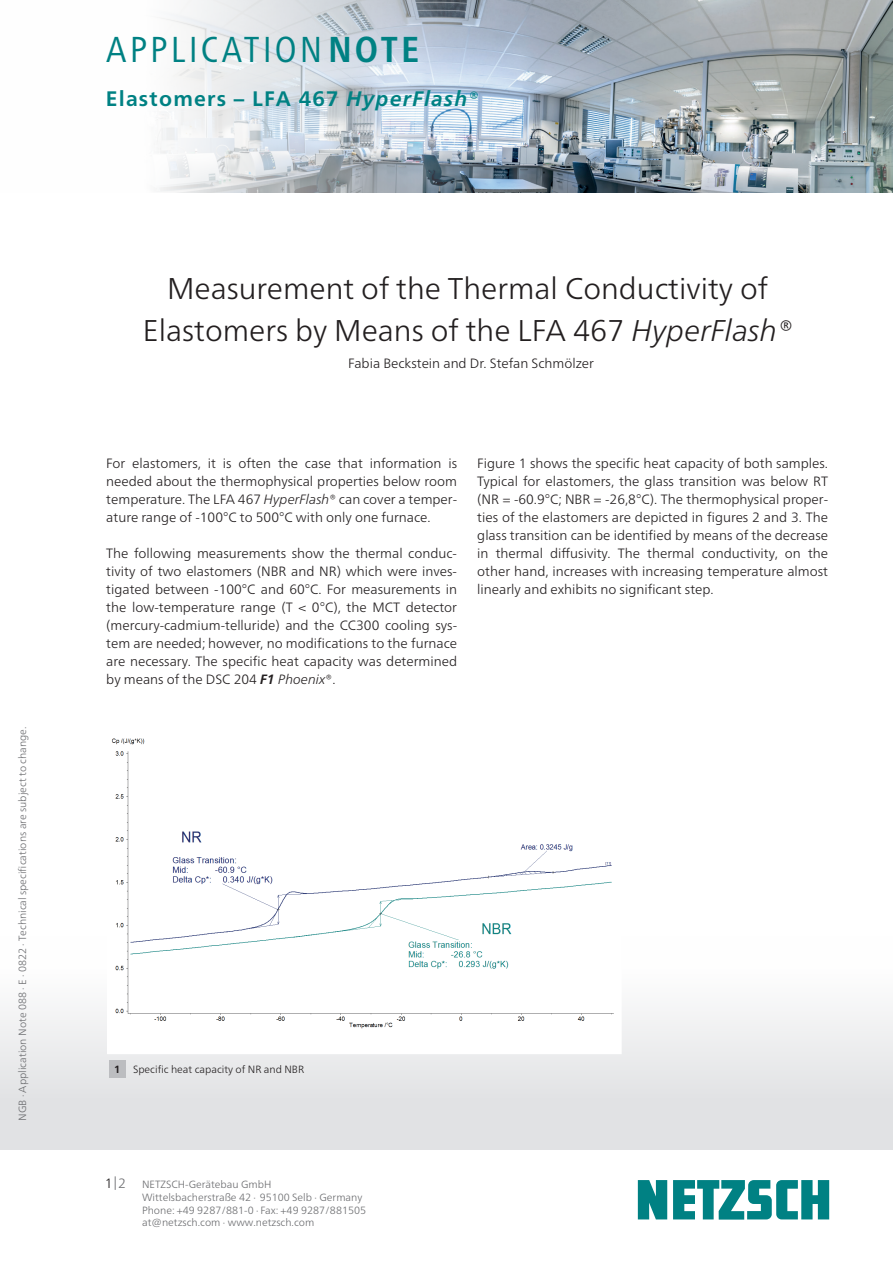
<style>
.page{position:relative;width:893px;height:1263px;background:#fff}
.page>*{position:absolute;margin:0;border:0;box-sizing:border-box;transform-origin:0 0}
.t1{font:condensed 36px "Frutiger Neue LTW1 G";letter-spacing:.095em;color:#008183}
.t2{font:300 30px/42px "Frutiger Neue LTW1 G";color:#231f20;text-align:center}
.t3{font:700 21px "Frutiger Neue LTW1 G";letter-spacing:.06em;color:#008183}
.t4{font:300 13.5px/18px "Frutiger Neue LTW1 G";color:#231f20;text-align:justify}
.t5{font:300 13.5px "Frutiger Neue LTW1 G";color:#6c6d70}
.t6{font:300 10.5px/12.8px "Frutiger Neue LTW1 G";color:#6c6d70}
.t7{font:300 10.5px "Frutiger Neue LTW1 G";color:#231f20}
.s1{font-weight:700}
.s2{font-style:italic}
.s3{font-weight:700;font-style:italic}
.s4{color:#231f20}
</style>
<div class="page">
<svg style="left:638px;top:1180px;width:191px;height:39px"></svg>
<img style="left:111px;top:738px;width:503px;height:291px">
<img style="left:157px;top:0;width:736px;height:192px">
<div style="left:109px;top:1060px;width:17px;height:17px;background:#bcbdc0"></div>
<p class="t6" style="left:16px;top:1121px;width:396px;rotate:-90deg">NGB · Application Note 088 · E · 0822 · Technical specifications are subject to change.</p>
<h1 class="t1" style="left:106px;top:23px;width:314px">APPLICATION<span class="s1">NOTE</span></h1>
<h3 class="t3" style="left:106px;top:87px;width:375px">Elastomers – LFA 467 <span class="s2">HyperFlash</span>®</h3>
<h2 class="t2" style="left:143px;top:267px;width:651px">Measurement of the Thermal Conductivity of<br>Elastomers by Means of the LFA 467 <span class="s2">HyperFlash®</span></h2>
<p class="t4" style="left:348px;top:354px;width:247px">Fabia Beckstein and Dr. Stefan Schmölzer</p>
<p class="t4" style="left:106px;top:454px;width:352px">For elastomers, it is often the case that information is needed about the thermophysical properties below room temperature. The LFA 467 <span class="s2">HyperFlash</span>® can cover a temper&shy;ature range of -100°C to 500°C with only one furnace.</p>
<p class="t4" style="left:106px;top:544px;width:352px">The following measurements show the thermal conduc&shy;tivity of two elastomers (NBR and NR) which were inves&shy;tigated between -100°C and 60°C. For measurements in the low-temperature range (T &lt; 0°C), the MCT detector (mercury-cadmium-telluride) and the CC300 cooling sys&shy;tem are needed; however, no modifications to the furnace are necessary. The specific heat capacity was determined by means of the DSC 204 <span class="s3">F1</span> <span class="s2">Phoenix</span>®.</p>
<p class="t4" style="left:477px;top:454px;width:352px">Figure 1 shows the specific heat capacity of both samples.<br>Typical for elastomers, the glass transition was below RT (NR = -60.9°C; NBR = -26,8°C). The thermophysical proper&shy;ties of the elastomers are depicted in figures 2 and 3. The glass transition can be identified by means of the decrease in thermal diffusivity. The thermal conductivity, on the other hand, increases with increasing temperature almost linearly and exhibits no significant step.</p>
<p class="t7" style="left:114px;top:1063px;width:191px"><span class="s1">1</span> Specific heat capacity of NR and NBR</p>
<p class="t5" style="left:105px;top:1175px;width:23px"><span class="s4">1</span>|2</p>
<p class="t6" style="left:142px;top:1178px;width:226px">NETZSCH-Gerätebau GmbH Wittelsbacherstraße 42 ∙ 95100 Selb ∙ Germany Phone: +49 9287/881-0 ∙ Fax: +49 9287/881505 at@netzsch.com ∙ www.netzsch.com</p>
</div>
